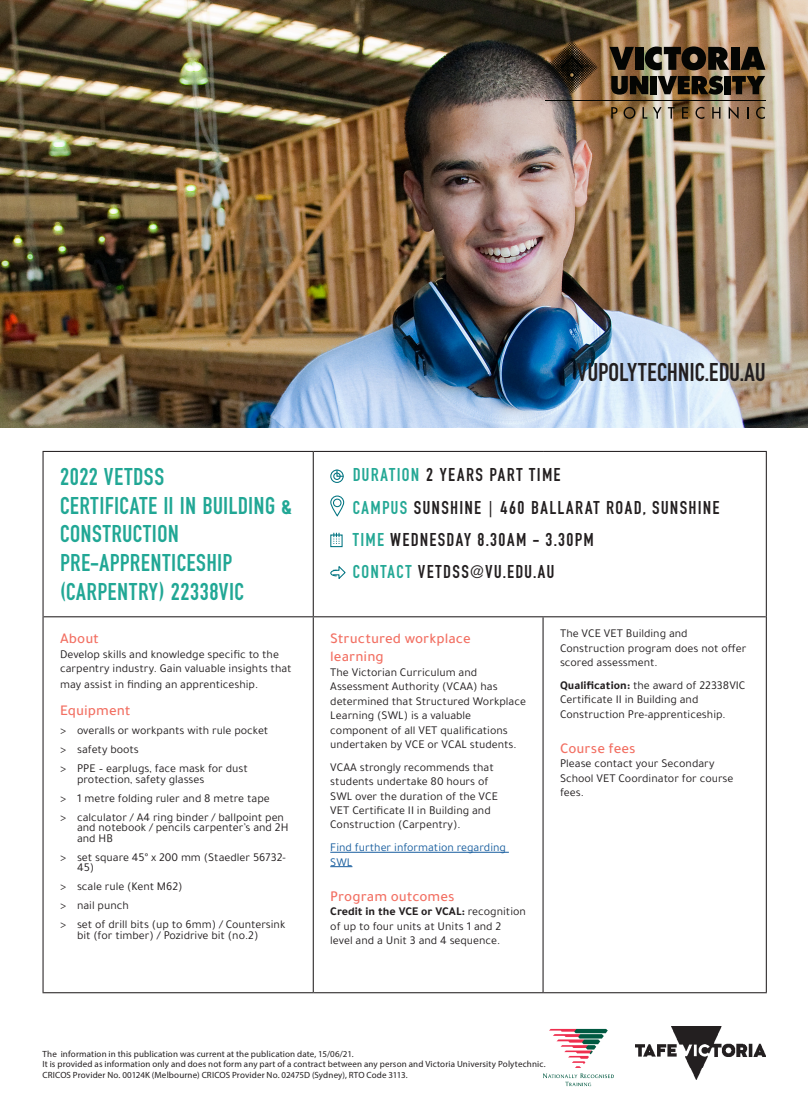
<style>
.page{position:relative;width:808px;height:1106px;background:#fff}
.page>*{position:absolute;margin:0;border:0;box-sizing:border-box;transform-origin:0 0}
.VUP_Front_-_URL{font:27px "Engschrift DIND";letter-spacing:.005em;color:#231f20}
.VUP_Main_Sub_Heading{font:25.5px/28.5px "Engschrift DIND";letter-spacing:.025em;color:#21a795}
.VUP_Course_Info{font:19.5px "Engschrift DIND";letter-spacing:.075em;color:#231f20}
.VUP_Body_Sub_Heading{font:500 15px/18px "Tajawal";letter-spacing:.005em;color:#f26f62}
.VUP_Body_Intro{font:500 15px "Tajawal";color:#f26f62}
.VUP_Body{font:12px/14.4px "Tajawal";color:#231f20}
.VUP_Body_Intro-2{font:12px/14.4px "Tajawal";color:#231f20}
.VUP_Body-2{font:12px/14.4px "Tajawal";color:#175d9e}
.VUP_Disclaimer{font:9px/10.8px "Myriad Pro";letter-spacing:.015em;color:#231f20}
.s1{font-family:"Myriad Pro";font-size:10.5px}
.s2{color:#24a895}
.s3{font-weight:700}
</style>
<div class="page">
<img style="left:0;top:0;width:808px;height:427px">
<svg style="left:609px;top:47px;width:25px;height:23px"></svg>
<div style="left:635px;top:47px;width:9px;height:23px;background:#040503"></div>
<svg style="left:645px;top:46px;width:84px;height:24px;background:#41392d"></svg>
<div style="left:731px;top:47px;width:8px;height:23px;background:#040503"></div>
<svg style="left:740px;top:47px;width:25px;height:23px"></svg>
<svg style="left:611px;top:76px;width:37px;height:19px"></svg>
<div style="left:650px;top:76px;width:7px;height:18px;background:#040503"></div>
<svg style="left:658px;top:76px;width:65px;height:19px"></svg>
<div style="left:724px;top:76px;width:7px;height:18px;background:#040503"></div>
<svg style="left:732px;top:76px;width:33px;height:18px"></svg>
<svg style="left:545px;top:40px;width:54px;height:54px;background:#513c27"></svg>
<hr style="left:545px;top:100px;width:220px;height:1px;background:#040503">
<svg style="left:611px;top:107px;width:6px;height:12px"></svg>
<svg style="left:623px;top:107px;width:12px;height:12px"></svg>
<svg style="left:642px;top:107px;width:5px;height:12px"></svg>
<svg style="left:653px;top:107px;width:9px;height:12px"></svg>
<svg style="left:668px;top:107px;width:7px;height:12px"></svg>
<svg style="left:682px;top:107px;width:6px;height:12px"></svg>
<svg style="left:695px;top:107px;width:9px;height:12px"></svg>
<svg style="left:712px;top:107px;width:8px;height:12px"></svg>
<svg style="left:729px;top:107px;width:9px;height:12px"></svg>
<svg style="left:747px;top:107px;width:1px;height:12px"></svg>
<svg style="left:756px;top:107px;width:9px;height:12px"></svg>
<hr style="left:43px;top:451px;width:270px;height:1px;background:#231f20">
<hr style="left:43px;top:452px;width:1px;height:165px;background:#231f20">
<hr style="left:313px;top:451px;width:230px;height:1px;background:#231f20">
<hr style="left:543px;top:451px;width:224px;height:1px;background:#231f20">
<hr style="left:766px;top:452px;width:1px;height:165px;background:#231f20">
<hr style="left:313px;top:452px;width:1px;height:164px;background:#231f20">
<hr style="left:44px;top:616px;width:269px;height:1px;background:#231f20">
<hr style="left:313px;top:616px;width:230px;height:1px;background:#231f20">
<hr style="left:313px;top:617px;width:1px;height:375px;background:#231f20">
<hr style="left:543px;top:616px;width:223px;height:1px;background:#231f20">
<hr style="left:542px;top:617px;width:2px;height:375px;background:#231f20">
<hr style="left:43px;top:617px;width:1px;height:375px;background:#231f20">
<hr style="left:766px;top:617px;width:1px;height:375px;background:#231f20">
<hr style="left:43px;top:992px;width:270px;height:1px;background:#231f20">
<hr style="left:313px;top:992px;width:230px;height:1px;background:#231f20">
<hr style="left:543px;top:992px;width:224px;height:1px;background:#231f20">
<div style="left:330px;top:469px;width:14px;height:14px;border:1px solid #007481;border-radius:50%"></div>
<svg style="left:336px;top:469px;width:8px;height:8px"></svg>
<div style="left:333px;top:472px;width:8px;height:8px;border:1px solid #007481;border-radius:50%"></div>
<div style="left:330px;top:495px;width:14px;height:21px;border:1px solid #007481;border-radius:6px"></div>
<div style="left:333px;top:498px;width:8px;height:9px;border:1px solid #007481;border-radius:50%"></div>
<div style="left:330px;top:534px;width:13px;height:13px;border:1px solid #007481"></div>
<svg style="left:333px;top:533px;width:7px;height:11px"></svg>
<svg style="left:330px;top:566px;width:16px;height:13px"></svg>
<hr style="left:330px;top:852px;width:179px;height:1px;background:#175d9e">
<svg style="left:330px;top:866px;width:22px;height:1px"></svg>
<img style="left:635px;top:1026px;width:130px;height:53px">
<img style="left:543px;top:1028px;width:71px;height:59px">
<p class="VUP_Main_Sub_Heading" style="left:60px;top:463px;width:106px">2022 VETDSS</p>
<p class="VUP_Main_Sub_Heading" style="left:60px;top:492px;width:234px">CERTIFICATE II IN BUILDING &amp;<br>CONSTRUCTION</p>
<p class="VUP_Main_Sub_Heading" style="left:60px;top:549px;width:185px">PRE-APPRENTICESHIP (CARPENTRY) 22338VIC</p>
<p class="VUP_Body_Sub_Heading" style="left:60px;top:629px;width:41px">About</p>
<p class="VUP_Body_Intro-2" style="left:60px;top:647px;width:233px">Develop skills and knowledge specific to the carpentry industry. Gain valuable insights that</p>
<p class="VUP_Body_Intro-2" style="left:60px;top:677px;width:200px">may assist in finding an apprenticeship.</p>
<p class="VUP_Body_Intro" style="left:60px;top:699px;width:72px">Equipment</p>
<p class="VUP_Body" style="left:60px;top:723px;width:210px"><span class="s1">&gt;</span> overalls or workpants with rule pocket</p>
<p class="VUP_Body" style="left:60px;top:742px;width:80px"><span class="s1">&gt;</span> safety boots</p>
<p class="VUP_Body" style="left:77px;top:763px;width:172px;line-height:10.5px;text-indent:-17px"><span class="s1">&gt;</span> PPE – earplugs, face mask for dust protection, safety glasses</p>
<p class="VUP_Body" style="left:60px;top:790px;width:211px"><span class="s1">&gt;</span> 1 metre folding ruler and 8 metre tape</p>
<p class="VUP_Body" style="left:77px;top:811px;width:213px;line-height:10.5px;text-indent:-17px"><span class="s1">&gt;</span> calculator / A4 ring binder / ballpoint pen and notebook / pencils carpenter’s and 2H and HB</p>
<p class="VUP_Body" style="left:77px;top:851px;width:210px;line-height:10.5px;text-indent:-17px"><span class="s1">&gt;</span> set square 45º x 200 mm (Staedler 56732-<br>45)</p>
<p class="VUP_Body" style="left:60px;top:879px;width:124px"><span class="s1">&gt;</span> scale rule (Kent M62)</p>
<p class="VUP_Body" style="left:60px;top:898px;width:70px"><span class="s1">&gt;</span> nail punch</p>
<p class="VUP_Body" style="left:77px;top:919px;width:210px;line-height:10.5px;text-indent:-17px"><span class="s1">&gt;</span> set of drill bits (up to 6mm) / Countersink bit (for timber) / Pozidrive bit (no.2)</p>
<p class="VUP_Front_-_URL" style="left:577px;top:358px;width:189px">VUPOLYTECHNIC.EDU.AU</p>
<p class="VUP_Course_Info" style="left:353px;top:464px;width:209px"><span class="s2">DURATION</span> 2 YEARS PART TIME</p>
<p class="VUP_Course_Info" style="left:353px;top:497px;width:368px"><span class="s2">CAMPUS</span> SUNSHINE | 460 BALLARAT ROAD, SUNSHINE</p>
<p class="VUP_Course_Info" style="left:353px;top:529px;width:243px"><span class="s2">TIME</span> WEDNESDAY 8.30AM - 3.30PM</p>
<p class="VUP_Course_Info" style="left:353px;top:561px;width:203px"><span class="s2">CONTACT</span> VETDSS@VU.EDU.AU</p>
<p class="VUP_Body_Sub_Heading" style="left:330px;top:629px;width:142px">Structured workplace learning</p>
<p class="VUP_Body" style="left:330px;top:665px;width:197px">The Victorian Curriculum and Assessment Authority (VCAA) has determined that Structured Workplace Learning (SWL) is a valuable component of all VET qualifications undertaken by VCE or VCAL students.</p>
<p class="VUP_Body" style="left:330px;top:760px;width:169px">VCAA strongly recommends that students undertake 80 hours of<br>SWL over the duration of the VCE<br>VET Certificate II in Building and<br>Construction (Carpentry).</p>
<p class="VUP_Body-2" style="left:330px;top:840px;width:177px">Find further information regarding<br>SWL</p>
<p class="VUP_Body_Sub_Heading" style="left:330px;top:887px;width:126px">Program outcomes</p>
<p class="VUP_Body" style="left:330px;top:904px;width:197px"><span class="s3">Credit in the VCE or VCAL:</span> recognition of up to four units at Units 1 and 2 level and a Unit 3 and 4 sequence.</p>
<p class="VUP_Body" style="left:560px;top:626px;width:188px">The VCE VET Building and<br>Construction program does not offer scored assessment.</p>
<p class="VUP_Body" style="left:560px;top:678px;width:187px"><span class="s3">Qualification:</span> the award of 22338VIC<br>Certificate II in Building and<br>Construction Pre-apprenticeship.</p>
<p class="VUP_Body_Sub_Heading" style="left:560px;top:739px;width:77px">Course fees</p>
<p class="VUP_Body_Intro-2" style="left:560px;top:756px;width:175px">Please contact your Secondary<br>School VET Coordinator for course fees.</p>
<p class="VUP_Disclaimer" style="left:43px;top:1048px;width:313px">The information in this publication was current at the publication date, 15/06/21.</p>
<p class="VUP_Disclaimer" style="left:43px;top:1058px;width:504px">It is provided as information only and does not form any part of a contract between any person and Victoria University Polytechnic.<br>CRICOS Provider No. 00124K (Melbourne) CRICOS Provider No. 02475D (Sydney), RTO Code 3113.</p>
</div>
